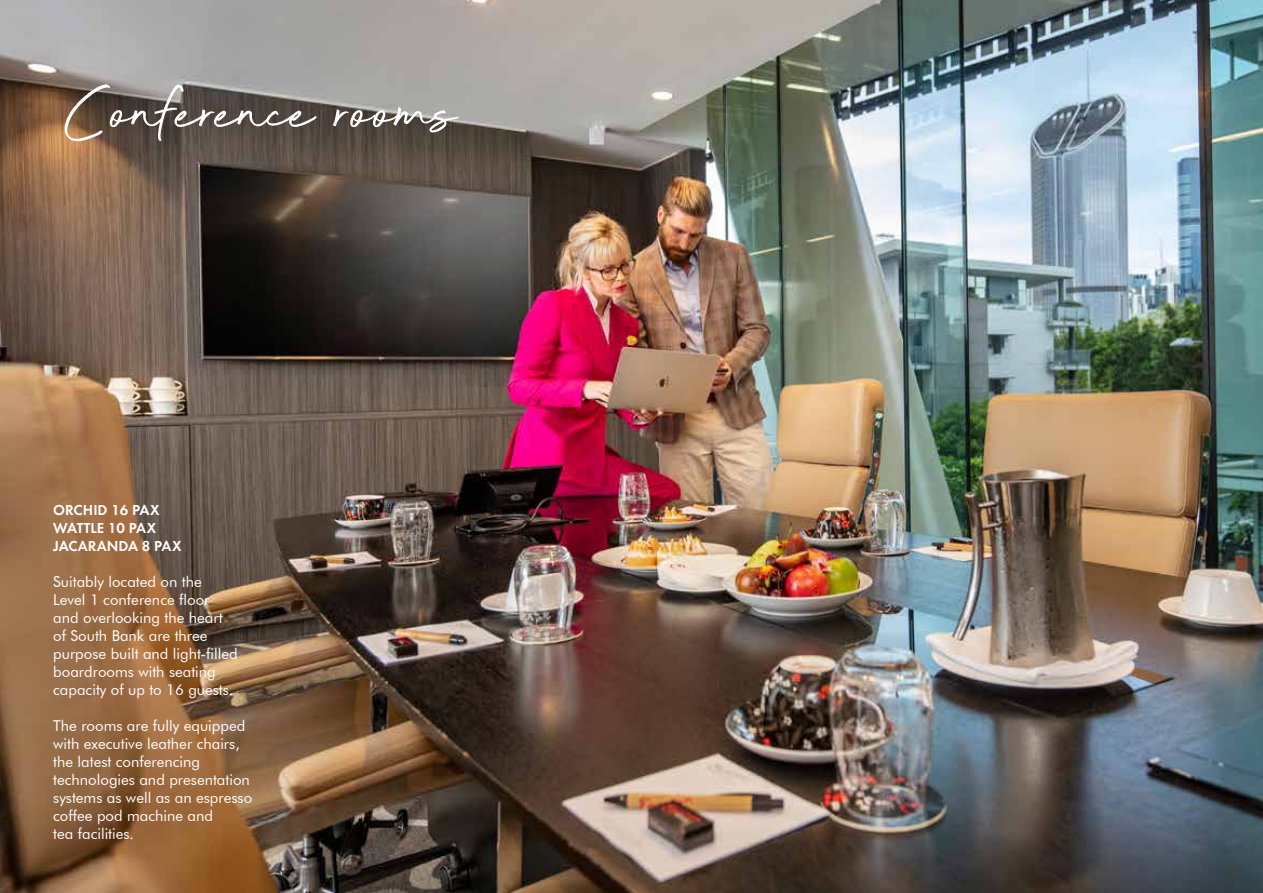
<style>
.page{position:relative;width:1263px;height:893px;background:#fff}
.page>*{position:absolute;margin:0;border:0;box-sizing:border-box;transform-origin:0 0}
.t1{font:82.5px "Beyond Infinity";color:#fff}
.t2{font:15px/18px "Futura BT";color:#fff}
.t3{font:15px/18px "Futura Dem";color:#fff}
</style>
<div class="page">
<img style="left:0;top:0;width:1263px;height:893px">
<h1 class="t1" style="left:65px;top:69px;width:392px">Conference rooms</h1>
<p class="t3" style="left:53px;top:500px;width:130px">ORCHID 16 PAX<br>WATTLE 10 PAX<br>JACARANDA 8 PAX</p>
<p class="t2" style="left:53px;top:572px;width:186px">Suitably located on the<br>Level 1 conference floor and overlooking the heart of South Bank are three purpose built and light-filled boardrooms with seating capacity of up to 16 guests.</p>
<p class="t2" style="left:53px;top:716px;width:200px">The rooms are fully equipped with executive leather chairs, the latest conferencing technologies and presentation systems as well as an espresso coffee pod machine and<br>tea facilities.</p>
</div>
